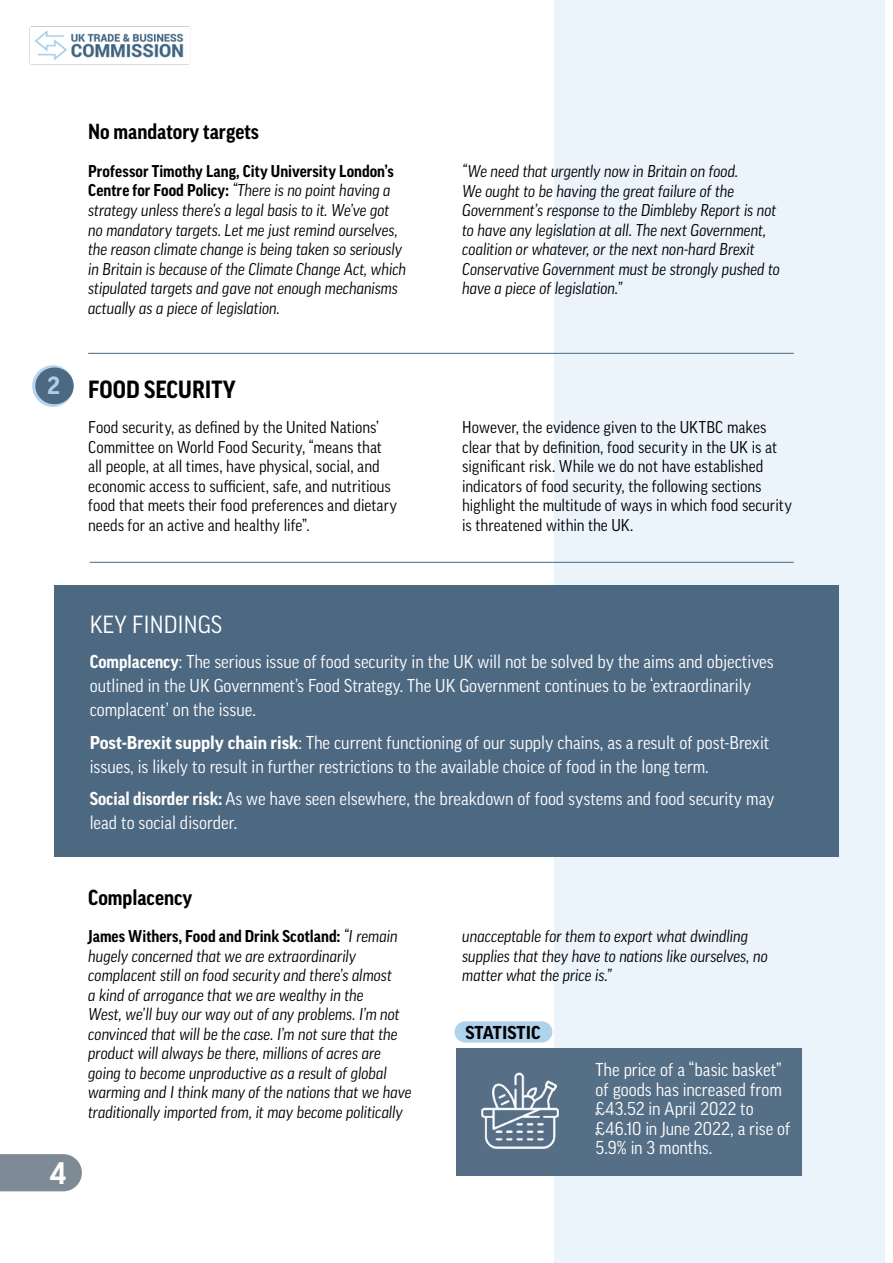
<style>
.page{position:relative;width:893px;height:1263px;background:#fff}
.page>*{position:absolute;margin:0;border:0;box-sizing:border-box;transform-origin:0 0}
.t1{font:700 30px "Good Pro";color:#fff}
.t2{font:700 24px "Good Pro Narr";color:#000}
.t3{font:24px "Good Pro Narr";color:#fff}
.t4{font:700 21px "Good Pro Narr";color:#000}
.t5{font:18px/24px "Good Pro Narr";color:#fff}
.t6{font:700 18px "Good Pro";color:#000}
.t7{font:italic 16.5px/19.5px "Good Pro Narr";letter-spacing:-.005em;color:#000}
.t8{font:16.5px/19.5px "Good Pro Narr";color:#000}
.s1{font-weight:700;font-style:normal}
.s2{font-family:"Good Pro";color:#abd0ed}
.s3{font-weight:700}
.s4{font-family:"Good Pro";font-weight:700}
</style>
<div class="page">
<div style="left:554px;top:0;width:330px;height:1263px;background:#ebf3fb"></div>
<img style="left:29px;top:26px;width:161px;height:39px">
<svg style="left:0;top:1154px;width:82px;height:37px;background:#84919c"></svg>
<svg style="left:32px;top:365px;width:42px;height:42px"></svg>
<div style="left:35px;top:367px;width:39px;height:37px;background:#4d6881;border-radius:50%"></div>
<hr style="left:88px;top:353px;width:706px;height:1px;background:#466784">
<hr style="left:90px;top:562px;width:704px;height:1px;background:#466784">
<div style="left:55px;top:585px;width:784px;height:271px;background:#4d6881"></div>
<div style="left:456px;top:1048px;width:345px;height:127px;background:#556f87"></div>
<img style="left:481px;top:1072px;width:79px;height:77px">
<div style="left:455px;top:1021px;width:97px;height:21px;background:#abd0ed;border-radius:11px"></div>
<p class="t4" style="left:88px;top:120px;width:172px">No mandatory targets</p>
<p class="t7" style="left:88px;top:161px;width:319px"><span class="s1">Professor Timothy Lang, City University London’s Centre for Food Policy:</span> “There is no point having a strategy unless there’s a legal basis to it. We’ve got no mandatory targets. Let me just remind ourselves, the reason climate change is being taken so seriously in Britain is because of the Climate Change Act, which stipulated targets and gave not enough mechanisms actually as a piece of legislation.</p>
<p class="t7" style="left:462px;top:161px;width:319px">“We need that urgently now in Britain on food.<br>We ought to be having the great failure of the Government’s response to the Dimbleby Report is not to have any legislation at all. The next Government, coalition or whatever, or the next non-hard Brexit Conservative Government must be strongly pushed to have a piece of legislation.”</p>
<h2 class="t2" style="left:47px;top:376px;width:190px"><span class="s2">2</span> FOOD SECURITY</h2>
<p class="t8" style="left:88px;top:417px;width:311px">Food security, as defined by the United Nations’ Committee on World Food Security, “means that all people, at all times, have physical, social, and economic access to sufficient, safe, and nutritious food that meets their food preferences and dietary needs for an active and healthy life”.</p>
<p class="t8" style="left:462px;top:418px;width:331px">However, the evidence given to the UKTBC makes clear that by definition, food security in the UK is at significant risk. While we do not have established indicators of food security, the following sections highlight the multitude of ways in which food security is threatened within the UK.</p>
<h2 class="t3" style="left:90px;top:610px;width:134px">KEY FINDINGS</h2>
<p class="t5" style="left:90px;top:650px;width:686px"><span class="s3">Complacency</span>: The serious issue of food security in the UK will not be solved by the aims and objectives outlined in the UK Government’s Food Strategy. The UK Government continues to be ‘extraordinarily complacent’ on the issue.</p>
<p class="t5" style="left:90px;top:730px;width:681px"><span class="s4">Post-Brexit supply chain risk</span>: The current functioning of our supply chains, as a result of post-Brexit issues, is likely to result in further restrictions to the available choice of food in the long term.</p>
<p class="t5" style="left:90px;top:787px;width:686px"><span class="s3">Social disorder risk:</span> As we have seen elsewhere, the breakdown of food systems and food security may lead to social disorder.</p>
<p class="t4" style="left:88px;top:885px;width:106px">Complacency</p>
<h1 class="t1" style="left:50px;top:1156px;width:18px">4</h1>
<p class="t7" style="left:88px;top:927px;width:325px"><span class="s1">James Withers, Food and Drink Scotland:</span> “I remain hugely concerned that we are extraordinarily complacent still on food security and there’s almost<br>a kind of arrogance that we are wealthy in the<br>West, we’ll buy our way out of any problems. I’m not convinced that will be the case. I’m not sure that the product will always be there, millions of acres are going to become unproductive as a result of global warming and I think many of the nations that we have traditionally imported from, it may become politically</p>
<p class="t7" style="left:462px;top:927px;width:307px">unacceptable for them to export what dwindling supplies that they have to nations like ourselves, no matter what the price is.”</p>
<p class="t6" style="left:465px;top:1022px;width:77px">STATISTIC</p>
<p class="t5" style="left:595px;top:1060px;width:197px;line-height:19.5px">The price of a “basic basket” of goods has increased from £43.52 in April 2022 to £46.10 in June 2022, a rise of<br>5.9% in 3 months.</p>
</div>
